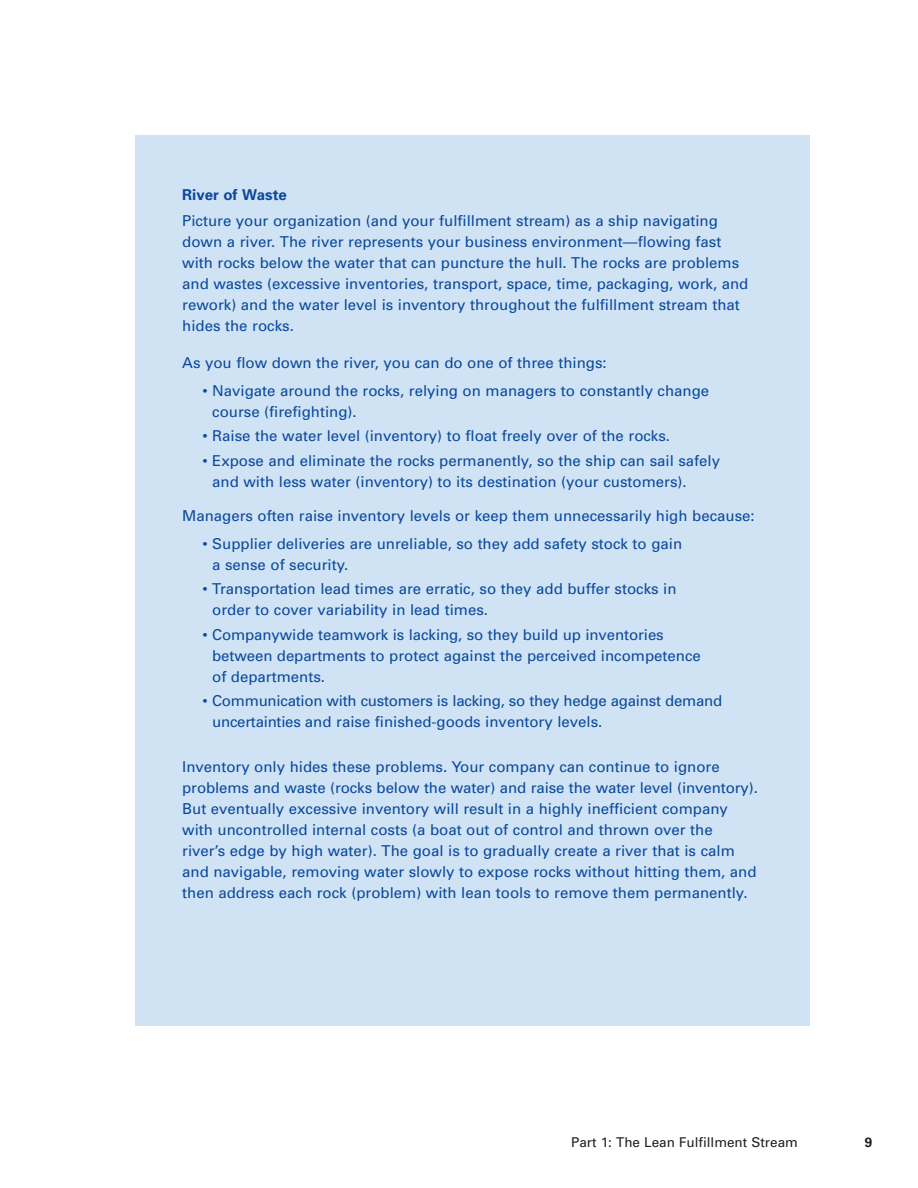
<style>
.page{position:relative;width:918px;height:1188px;background:#fff}
.page>*{position:absolute;margin:0;border:0;box-sizing:border-box;transform-origin:0 0}
.t1{font:15px/21px "Univers";color:#0c499c}
.t2{font:700 15px "Univers";color:#0c499c}
.t3{font:13.5px "Univers";color:#231f20}
.t4{font:700 13.5px "Univers";color:#231f20}
</style>
<div class="page">
<div style="left:135px;top:135px;width:675px;height:891px;background:#cfe3f5"></div>
<p class="t2" style="left:182px;top:189px;width:106px">River of Waste</p>
<p class="t1" style="left:182px;top:211px;width:568px">Picture your organization (and your fulfillment stream) as a ship navigating down a river. The river represents your business environment—flowing fast with rocks below the water that can puncture the hull. The rocks are problems and wastes (excessive inventories, transport, space, time, packaging, work, and rework) and the water level is inventory throughout the fulfillment stream that hides the rocks.</p>
<p class="t1" style="left:182px;top:354px;width:426px">As you flow down the river, you can do one of three things:</p>
<p class="t1" style="left:212px;top:382px;width:499px;text-indent:-10px">• Navigate around the rocks, relying on managers to constantly change course (firefighting).</p>
<p class="t1" style="left:202px;top:427px;width:469px">• Raise the water level (inventory) to float freely over of the rocks.</p>
<p class="t1" style="left:212px;top:451px;width:509px;text-indent:-10px">• Expose and eliminate the rocks permanently, so the ship can sail safely and with less water (inventory) to its destination (your customers).</p>
<p class="t1" style="left:182px;top:507px;width:574px">Managers often raise inventory levels or keep them unnecessarily high because:</p>
<p class="t1" style="left:212px;top:534px;width:472px;text-indent:-10px">• Supplier deliveries are unreliable, so they add safety stock to gain a sense of security.</p>
<p class="t1" style="left:212px;top:580px;width:466px;text-indent:-10px">• Transportation lead times are erratic, so they add buffer stocks in order to cover variability in lead times.</p>
<p class="t1" style="left:212px;top:625px;width:490px;text-indent:-10px">• Companywide teamwork is lacking, so they build up inventories between departments to protect against the perceived incompetence of departments.</p>
<p class="t1" style="left:212px;top:691px;width:511px;text-indent:-10px">• Communication with customers is lacking, so they hedge against demand uncertainties and raise finished-goods inventory levels.</p>
<p class="t1" style="left:182px;top:757px;width:577px">Inventory only hides these problems. Your company can continue to ignore problems and waste (rocks below the water) and raise the water level (inventory).<br>But eventually excessive inventory will result in a highly inefficient company with uncontrolled internal costs (a boat out of control and thrown over the river’s edge by high water). The goal is to gradually create a river that is calm and navigable, removing water slowly to expose rocks without hitting them, and then address each rock (problem) with lean tools to remove them permanently.</p>
<p class="t3" style="left:571px;top:1138px;width:228px">Part 1: The Lean Fulfillment Stream</p>
<p class="t4" style="left:865px;top:1138px;width:9px">9</p>
</div>
